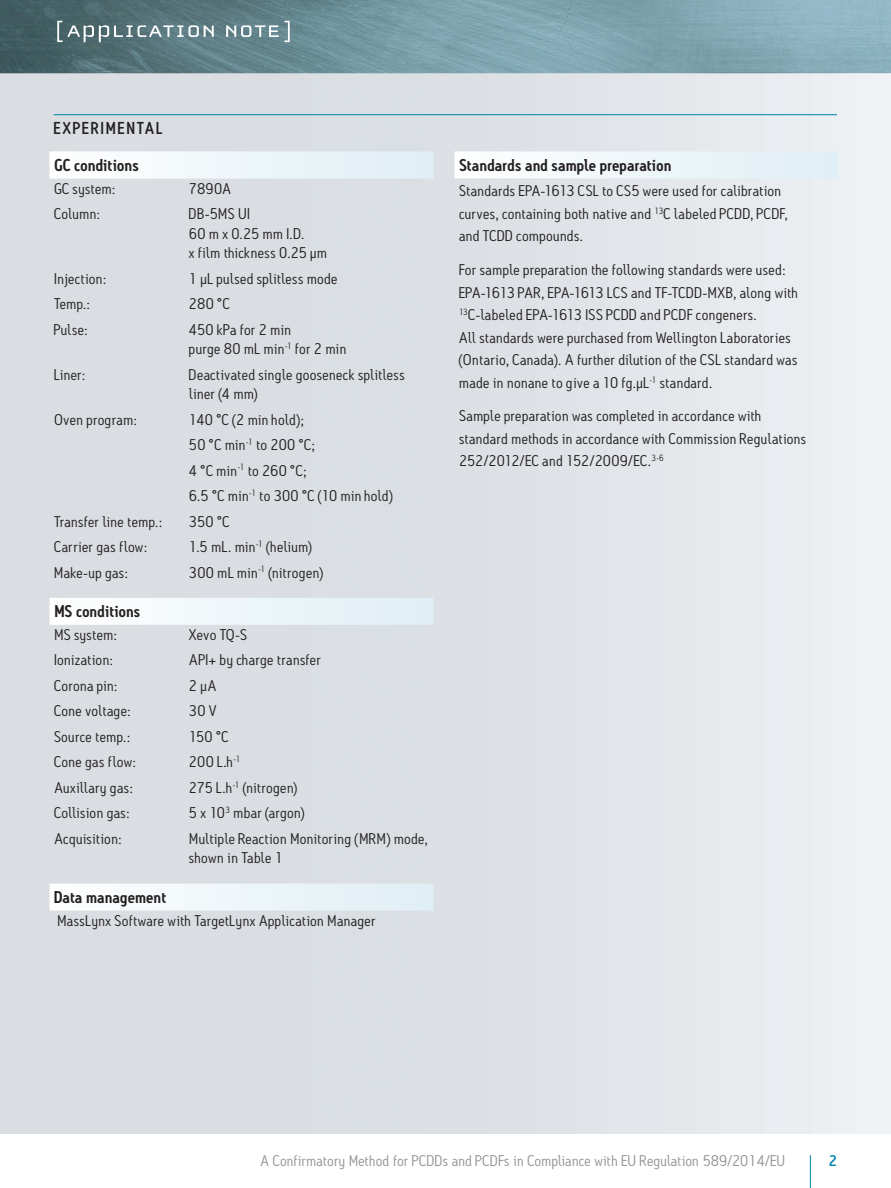
<style>
.page{position:relative;width:891px;height:1188px;background:#fff}
.page>*{position:absolute;margin:0;border:0;box-sizing:border-box;transform-origin:0 0}
.t1{font:500 16.65px "Antitled OT";letter-spacing:.12em;color:#231f20}
.t2{font:600 16.65px "Antitled OT";letter-spacing:.005em;color:#231f20}
.t3{font:600 16.5px "Antitled OT";letter-spacing:.01em;color:#231f20}
.t4{font:15px/22.5px "Antitled OT";letter-spacing:.02em;color:#231f20;scale:1.05 1}
.t5{font:15px "Antitled OT";letter-spacing:.01em;color:#939598;scale:1.05 1}
.t6{font:500 15px "Antitled OT";color:#0083ad;scale:1.05 1}
</style>
<div class="page">
<hr style="left:810px;top:1155px;width:1px;height:33px;background:#0083ad">
<img style="left:0;top:0;width:891px;height:58px">
<img style="left:0;top:58px;width:891px;height:1076px">
<svg style="left:57px;top:21px;width:157px;height:21px;background:#738b8f"></svg>
<svg style="left:226px;top:21px;width:64px;height:21px"></svg>
<hr style="left:54px;top:114px;width:783px;height:1px;background:#0083ad">
<div style="left:49px;top:151px;width:385px;height:28px;background:linear-gradient(to right,#fefffe,#dfeef5)"></div>
<div style="left:50px;top:598px;width:384px;height:27px;background:linear-gradient(to right,#fefffe,#dfeef5)"></div>
<div style="left:50px;top:884px;width:384px;height:27px;background:linear-gradient(to right,#fefffe,#dfeef5)"></div>
<div style="left:454px;top:151px;width:384px;height:27px;background:linear-gradient(to right,#fefffe,#dfeef5)"></div>
<p class="t1" style="left:54px;top:118px;width:110px">EXPERIMENTAL</p>
<p class="t2" style="left:54px;top:155px;width:86px">GC conditions</p>
<p class="t4" style="left:54px;top:177px;width:60px">GC system:</p>
<p class="t4" style="left:189px;top:177px;width:42px">7890A</p>
<p class="t4" style="left:54px;top:202px;width:45px">Column:</p>
<p class="t4" style="left:189px;top:204px;width:133px;line-height:19.5px">DB-5MS UI<br>60 m x 0.25 mm I.D.<br>x film thickness 0.25 µm</p>
<p class="t4" style="left:54px;top:267px;width:51px">Injection:</p>
<p class="t4" style="left:189px;top:267px;width:143px">1 μL pulsed splitless mode</p>
<p class="t4" style="left:54px;top:292px;width:36px">Temp.:</p>
<p class="t4" style="left:189px;top:292px;width:40px">280 °C</p>
<p class="t4" style="left:54px;top:318px;width:34px">Pulse:</p>
<p class="t4" style="left:189px;top:319px;width:151px;line-height:19.5px">450 kPa for 2 min<br>purge 80 mL min<sup>-1</sup> for 2 min</p>
<p class="t4" style="left:54px;top:363px;width:31px">Liner:</p>
<p class="t4" style="left:189px;top:364px;width:207px;line-height:19.5px">Deactivated single gooseneck splitless liner (4 mm)</p>
<p class="t4" style="left:54px;top:408px;width:81px">Oven program:</p>
<p class="t4" style="left:189px;top:406px;width:196px;line-height:25.5px">140 °C (2 min hold);<br>50 °C min<sup>-1</sup> to 200 °C;<br>4 °C min<sup>-1</sup> to 260 °C;<br>6.5 °C min<sup>-1</sup> to 300 °C (10 min hold)</p>
<p class="t4" style="left:54px;top:510px;width:105px">Transfer line temp.:</p>
<p class="t4" style="left:189px;top:510px;width:40px">350 °C</p>
<p class="t4" style="left:54px;top:535px;width:90px">Carrier gas flow:</p>
<p class="t4" style="left:189px;top:535px;width:118px">1.5 mL. min<sup>-1</sup> (helium)</p>
<p class="t4" style="left:54px;top:561px;width:72px">Make-up gas:</p>
<p class="t4" style="left:189px;top:561px;width:129px">300 mL min<sup>-1</sup> (nitrogen)</p>
<p class="t3" style="left:54px;top:601px;width:88px">MS conditions</p>
<p class="t4" style="left:54px;top:623px;width:61px">MS system:</p>
<p class="t4" style="left:189px;top:623px;width:57px">Xevo TQ-S</p>
<p class="t4" style="left:54px;top:649px;width:58px">Ionization:</p>
<p class="t4" style="left:189px;top:649px;width:127px">API+ by charge transfer</p>
<p class="t4" style="left:54px;top:674px;width:62px">Corona pin:</p>
<p class="t4" style="left:189px;top:674px;width:28px">2 µA</p>
<p class="t4" style="left:54px;top:700px;width:75px">Cone voltage:</p>
<p class="t4" style="left:189px;top:700px;width:27px">30 V</p>
<p class="t4" style="left:54px;top:725px;width:74px">Source temp.:</p>
<p class="t4" style="left:189px;top:725px;width:39px">150 °C</p>
<p class="t4" style="left:54px;top:751px;width:80px">Cone gas flow:</p>
<p class="t4" style="left:189px;top:751px;width:50px">200 L.h<sup>-1</sup></p>
<p class="t4" style="left:54px;top:776px;width:77px">Auxillary gas:</p>
<p class="t4" style="left:189px;top:776px;width:105px">275 L.h<sup>-1</sup> (nitrogen)</p>
<p class="t4" style="left:54px;top:802px;width:74px">Collision gas:</p>
<p class="t4" style="left:189px;top:802px;width:112px">5 x 10<sup>3</sup> mbar (argon)</p>
<p class="t4" style="left:54px;top:827px;width:66px">Acquisition:</p>
<p class="t4" style="left:189px;top:829px;width:229px;line-height:19.5px">Multiple Reaction Monitoring (MRM) mode, shown in Table 1</p>
<p class="t3" style="left:54px;top:887px;width:114px">Data management</p>
<p class="t4" style="left:57px;top:909px;width:305px">MassLynx Software with TargetLynx Application Manager</p>
<p class="t3" style="left:459px;top:155px;width:214px">Standards and sample preparation</p>
<p class="t4" style="left:459px;top:180px;width:314px">Standards EPA-1613 CSL to CS5 were used for calibration curves, containing both native and <sup>13</sup>C labeled PCDD, PCDF, and TCDD compounds.</p>
<p class="t4" style="left:459px;top:259px;width:324px">For sample preparation the following standards were used:<br>EPA-1613 PAR, EPA-1613 LCS and TF-TCDD-MXB, along with <sup>13</sup>C-labeled EPA-1613 ISS PCDD and PCDF congeners.<br>All standards were purchased from Wellington Laboratories (Ontario, Canada). A further dilution of the CSL standard was made in nonane to give a 10 fg.μL<sup>-1</sup> standard.</p>
<p class="t4" style="left:459px;top:405px;width:332px">Sample preparation was completed in accordance with standard methods in accordance with Commission Regulations<br>252/2012/EC and 152/2009/EC.<sup>3-6</sup></p>
<p class="t5" style="left:260px;top:1151px;width:501px">A Confirmatory Method for PCDDs and PCDFs in Compliance with EU Regulation 589/2014/EU</p>
<p class="t6" style="left:829px;top:1151px;width:10px">2</p>
</div>
